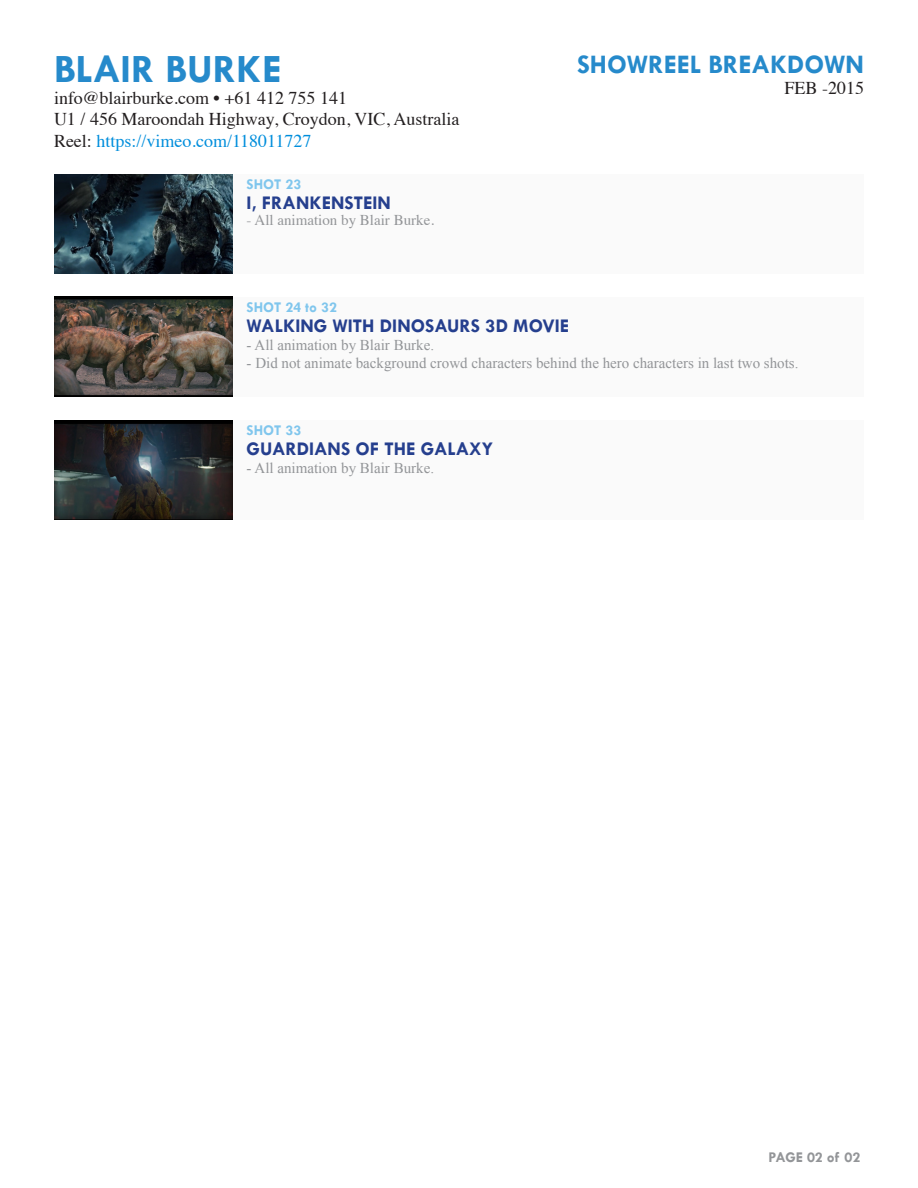
<style>
.page{position:relative;width:918px;height:1188px;background:#fff}
.page>*{position:absolute;margin:0;border:0;box-sizing:border-box;transform-origin:0 0}
.t1{font:700 40.5px "Tw Cen";color:#268acb}
.t2{font:700 27px "Tw Cen";color:#268acb}
.t3{font:700 19.5px "Tw Cen";color:#253f8e}
.t4{font:18px/21.6px "Times";color:#231f20}
.t5{font:15px "Times New Roman";color:#939598}
.t6{font:15px "Times";color:#939598}
.t7{font:700 15px "Tw Cen";color:#80c6ed}
.t8{font:700 15px "Tw Cen";color:#939598}
.s1{color:#008edc}
</style>
<div class="page">
<div style="left:54px;top:297px;width:810px;height:100px;background:#fafafa"></div>
<div style="left:51px;top:296px;width:182px;height:102px;background:#231f20;opacity:.45"></div>
<div style="left:54px;top:420px;width:810px;height:100px;background:#fafafa"></div>
<div style="left:51px;top:420px;width:182px;height:102px;background:#231f20;opacity:.45"></div>
<div style="left:54px;top:174px;width:810px;height:100px;background:#fafafa"></div>
<img style="left:54px;top:174px;width:178px;height:100px">
<p class="t1" style="left:54px;top:45px;width:229px">BLAIR BURKE</p>
<p class="t4" style="left:54px;top:85px;width:295px">info@blairburke.com • +61 412 755 141</p>
<p class="t4" style="left:54px;top:107px;width:407px">U1 / 456 Maroondah Highway, Croydon, VIC, Australia<br>Reel: <span class="s1">https://vimeo.com/118011727</span></p>
<p class="t7" style="left:247px;top:176px;width:56px">SHOT 23</p>
<p class="t3" style="left:247px;top:191px;width:146px">I, FRANKENSTEIN</p>
<p class="t6" style="left:247px;top:206px;width:189px">- All animation by Blair Burke.</p>
<p class="t2" style="left:577px;top:48px;width:288px">SHOWREEL BREAKDOWN</p>
<p class="t4" style="left:784px;top:76px;width:81px">FEB -2015</p>
<p class="t7" style="left:247px;top:298px;width:92px">SHOT 24 to 32</p>
<p class="t3" style="left:247px;top:314px;width:324px">WALKING WITH DINOSAURS 3D MOVIE</p>
<p class="t5" style="left:247px;top:335px;width:189px">- All animation by Blair Burke.</p>
<p class="t5" style="left:247px;top:353px;width:553px">- Did not animate background crowd characters behind the hero characters in last two shots.</p>
<p class="t7" style="left:247px;top:422px;width:56px">SHOT 33</p>
<p class="t3" style="left:247px;top:437px;width:248px">GUARDIANS OF THE GALAXY</p>
<p class="t5" style="left:247px;top:458px;width:189px">- All animation by Blair Burke.</p>
<p class="t8" style="left:769px;top:1149px;width:93px">PAGE 02 of 02</p>
</div>
